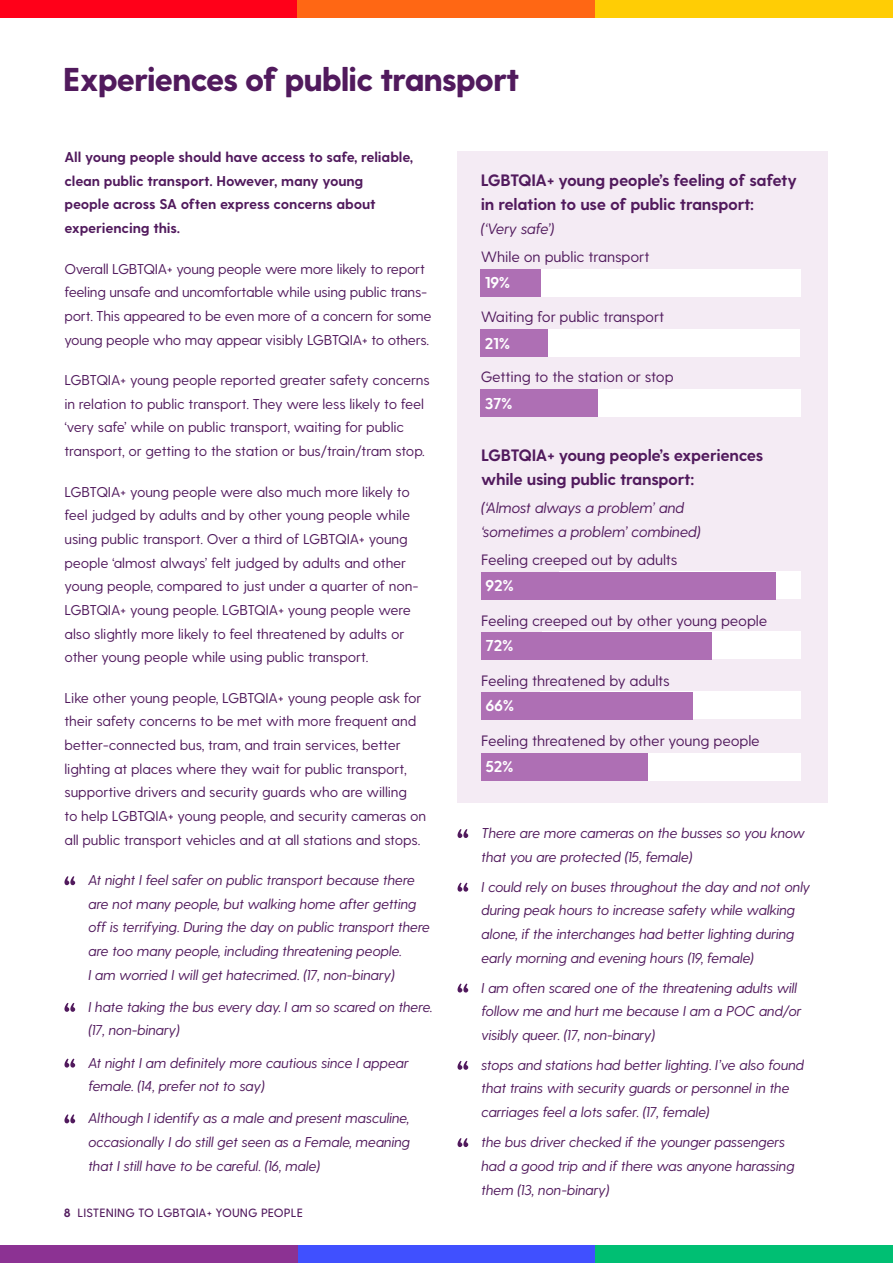
<style>
.page{position:relative;width:893px;height:1263px;background:#fff}
.page>*{position:absolute;margin:0;border:0;box-sizing:border-box;transform-origin:0 0}
.t1{font:800 33px "Greycliff CF";letter-spacing:-.04em;color:#511a5d}
.t2{font:700 16.5px/24px "Greycliff CF";letter-spacing:-.02em;color:#511a5d}
.t3{font:700 15.75px "Greycliff CF";letter-spacing:-.02em;color:#fff}
.t4{font:15px "Greycliff CF";letter-spacing:-.01em;color:#511a5d}
.t5{font:italic 15px/24px "Greycliff CF";letter-spacing:-.01em;color:#511a5d}
.t6{font:14.25px/23.7px "Greycliff CF";letter-spacing:-.01em;color:#511a5d}
.t7{font:italic 14.25px/23.7px "Greycliff CF";letter-spacing:-.01em;color:#511a5d}
.t8{font:700 14.25px/23.7px "Greycliff CF";letter-spacing:-.01em;color:#511a5d}
.t9{font:500 12px "Greycliff CF";letter-spacing:.01em;color:#511a5d}
.s1{font-weight:700}
</style>
<div class="page">
<div style="left:0;top:0;width:298px;height:18px;background:#ff0019"></div>
<div style="left:298px;top:0;width:297px;height:18px;background:#ff6714"></div>
<div style="left:595px;top:0;width:298px;height:18px;background:#ffcd05"></div>
<div style="left:595px;top:1245px;width:298px;height:18px;background:#00bf73"></div>
<div style="left:298px;top:1245px;width:297px;height:18px;background:#4050ff"></div>
<div style="left:0;top:1245px;width:298px;height:18px;background:#8c3293"></div>
<div style="left:458px;top:152px;width:370px;height:651px;background:#f4ebf4"></div>
<svg style="left:64px;top:876px;width:11px;height:9px"></svg>
<svg style="left:64px;top:1003px;width:11px;height:9px"></svg>
<svg style="left:64px;top:1058px;width:11px;height:9px"></svg>
<svg style="left:64px;top:1114px;width:11px;height:9px"></svg>
<svg style="left:457px;top:829px;width:11px;height:9px"></svg>
<svg style="left:457px;top:883px;width:11px;height:9px"></svg>
<svg style="left:457px;top:983px;width:11px;height:9px"></svg>
<svg style="left:457px;top:1061px;width:11px;height:9px"></svg>
<svg style="left:457px;top:1138px;width:11px;height:9px"></svg>
<div style="left:559px;top:572px;width:242px;height:27px;background:#fff"></div>
<div style="left:481px;top:572px;width:295px;height:27px;background:#ae6fb4"></div>
<div style="left:542px;top:632px;width:259px;height:27px;background:#fff"></div>
<div style="left:481px;top:632px;width:231px;height:27px;background:#ae6fb4"></div>
<div style="left:541px;top:692px;width:260px;height:27px;background:#fff"></div>
<div style="left:481px;top:692px;width:212px;height:27px;background:#ae6fb4"></div>
<div style="left:500px;top:753px;width:301px;height:28px;background:#fff"></div>
<div style="left:481px;top:753px;width:167px;height:28px;background:#ae6fb4"></div>
<div style="left:536px;top:269px;width:264px;height:28px;background:#fff"></div>
<div style="left:480px;top:269px;width:61px;height:28px;background:#ae6fb4"></div>
<div style="left:541px;top:329px;width:259px;height:28px;background:#fff"></div>
<div style="left:480px;top:329px;width:68px;height:28px;background:#ae6fb4"></div>
<div style="left:540px;top:389px;width:260px;height:28px;background:#fff"></div>
<div style="left:480px;top:389px;width:118px;height:28px;background:#ae6fb4"></div>
<h1 class="t1" style="left:63px;top:59px;width:458px">Experiences of public transport</h1>
<p class="t8" style="left:64px;top:146px;width:350px">All young people should have access to safe, reliable, clean public transport. However, many young<br>people across SA often express concerns about experiencing this.</p>
<p class="t6" style="left:64px;top:257px;width:369px">Overall LGBTQIA+ young people were more likely to report feeling unsafe and uncomfortable while using public trans&shy;port. This appeared to be even more of a concern for some young people who may appear visibly LGBTQIA+ to others.</p>
<p class="t6" style="left:64px;top:369px;width:367px">LGBTQIA+ young people reported greater safety concerns in relation to public transport. They were less likely to feel ‘very safe’ while on public transport, waiting for public transport, or getting to the station or bus/train/tram stop.</p>
<p class="t6" style="left:64px;top:480px;width:356px">LGBTQIA+ young people were also much more likely to feel judged by adults and by other young people while using public transport. Over a third of LGBTQIA+ young people ‘almost always’ felt judged by adults and other young people, compared to just under a quarter of non-LGBTQIA+ young people. LGBTQIA+ young people were also slightly more likely to feel threatened by adults or other young people while using public transport.</p>
<p class="t6" style="left:64px;top:686px;width:363px">Like other young people, LGBTQIA+ young people ask for their safety concerns to be met with more frequent and better-connected bus, tram, and train services, better lighting at places where they wait for public transport, supportive drivers and security guards who are willing<br>to help LGBTQIA+ young people, and security cameras on all public transport vehicles and at all stations and stops.</p>
<p class="t7" style="left:88px;top:868px;width:343px">At night I feel safer on public transport because there are not many people, but walking home after getting off is terrifying. During the day on public transport there are too many people, including threatening people.<br>I am worried I will get hatecrimed. (17, non-binary)</p>
<p class="t7" style="left:88px;top:995px;width:346px">I hate taking the bus every day. I am so scared on there. (17, non-binary)</p>
<p class="t7" style="left:88px;top:1051px;width:322px">At night I am definitely more cautious since I appear female. (14, prefer not to say)</p>
<p class="t7" style="left:88px;top:1106px;width:323px;text-align:justify">Although I identify as a male and present masculine, occasionally I do still get seen as a Female, meaning that I still have to be careful. (16, male)</p>
<p class="t9" style="left:64px;top:1205px;width:241px"><span class="s1">8</span> LISTENING TO LGBTQIA+ YOUNG PEOPLE</p>
<p class="t2" style="left:481px;top:169px;width:318px">LGBTQIA+ young people’s feeling of safety in relation to use of public transport:</p>
<p class="t5" style="left:481px;top:217px;width:76px">(‘Very safe’)</p>
<p class="t4" style="left:481px;top:248px;width:170px">While on public transport</p>
<p class="t3" style="left:485px;top:274px;width:27px">19%</p>
<p class="t4" style="left:481px;top:308px;width:185px">Waiting for public transport</p>
<p class="t3" style="left:485px;top:334px;width:27px">21%</p>
<p class="t4" style="left:481px;top:368px;width:194px">Getting to the station or stop</p>
<p class="t3" style="left:485px;top:394px;width:30px">37%</p>
<p class="t2" style="left:481px;top:444px;width:284px">LGBTQIA+ young people’s experiences while using public transport:</p>
<p class="t5" style="left:481px;top:496px;width:222px">(‘Almost always a problem’ and ‘sometimes a problem’ combined)</p>
<p class="t4" style="left:481px;top:551px;width:198px">Feeling creeped out by adults</p>
<p class="t3" style="left:486px;top:576px;width:30px">92%</p>
<p class="t4" style="left:481px;top:611px;width:288px">Feeling creeped out by other young people</p>
<p class="t3" style="left:486px;top:636px;width:29px">72%</p>
<p class="t4" style="left:481px;top:671px;width:190px">Feeling threatened by adults</p>
<p class="t3" style="left:486px;top:696px;width:30px">66%</p>
<p class="t4" style="left:481px;top:732px;width:280px">Feeling threatened by other young people</p>
<p class="t3" style="left:486px;top:757px;width:30px">52%</p>
<p class="t7" style="left:481px;top:821px;width:325px">There are more cameras on the busses so you know that you are protected (15, female)</p>
<p class="t7" style="left:481px;top:875px;width:330px">I could rely on buses throughout the day and not only during peak hours to increase safety while walking alone, if the interchanges had better lighting during early morning and evening hours (19, female)</p>
<p class="t7" style="left:481px;top:975px;width:322px">I am often scared one of the threatening adults will follow me and hurt me because I am a POC and/or visibly queer. (17, non-binary)</p>
<p class="t7" style="left:481px;top:1053px;width:324px">stops and stations had better lighting. I’ve also found that trains with security guards or personnel in the carriages feel a lots safer. (17, female)</p>
<p class="t7" style="left:481px;top:1130px;width:315px">the bus driver checked if the younger passengers had a good trip and if there was anyone harassing them (13, non-binary)</p>
</div>
